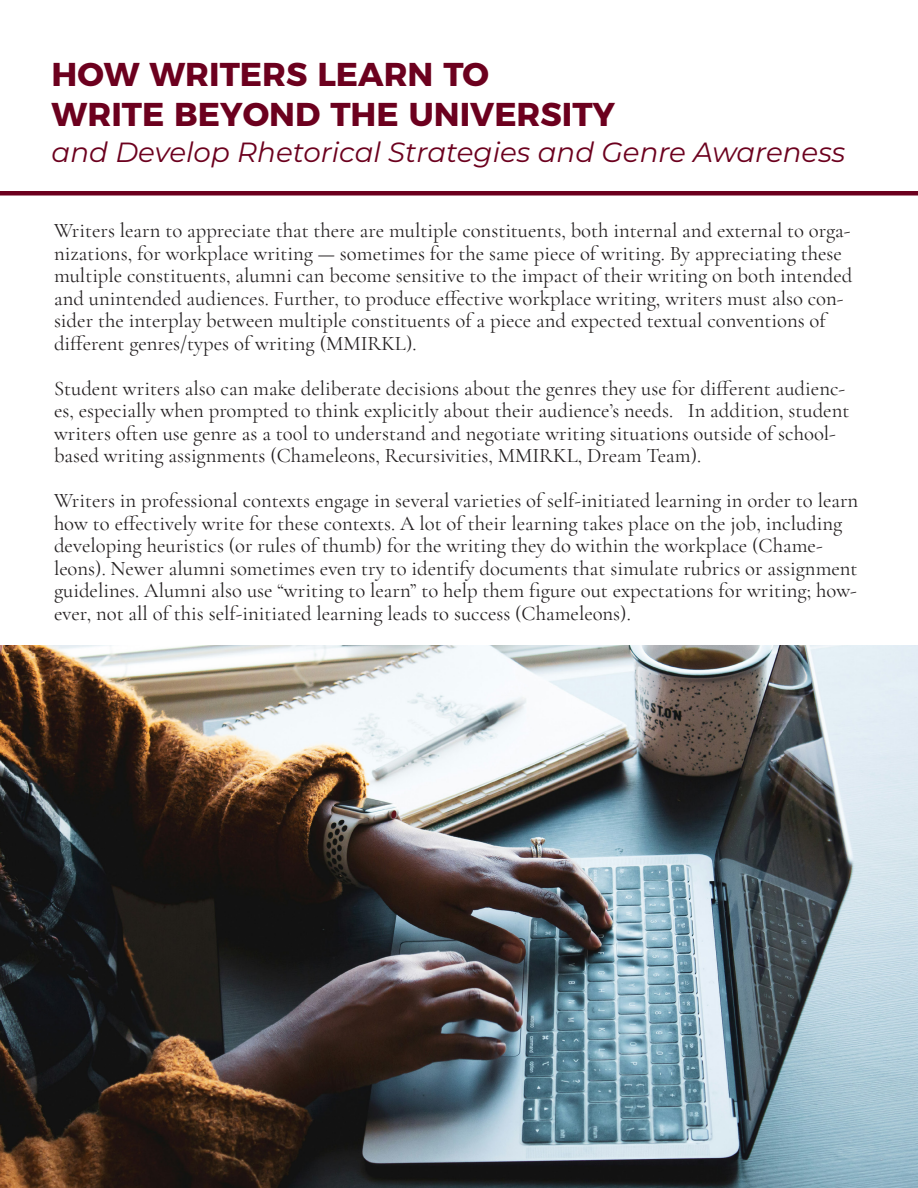
<style>
.page{position:relative;width:918px;height:1188px;background:#fff}
.page>*{position:absolute;margin:0;border:0;box-sizing:border-box;transform-origin:0 0}
.t1{font:700 33px/39.6px "Montserrat";color:#6c001e}
.t2{font:italic 27.75px "Montserrat";color:#6c001e}
.t3{font:20.7px/22.5px "Cormorant Garamond";color:#231f20}
</style>
<div class="page">
<div style="left:0;top:191px;width:918px;height:5px;background:#6c001e"></div>
<img style="left:0;top:646px;width:918px;height:542px">
<h1 class="t1" style="left:52px;top:52px;width:565px">HOW WRITERS LEARN TO<br>WRITE BEYOND THE UNIVERSITY</h1>
<h2 class="t2" style="left:52px;top:133px;width:795px">and Develop Rhetorical Strategies and Genre Awareness</h2>
<p class="t3" style="left:54px;top:219px;width:800px">Writers learn to appreciate that there are multiple constituents, both internal and external to orga&shy;nizations, for workplace writing — sometimes for the same piece of writing. By appreciating these multiple constituents, alumni can become sensitive to the impact of their writing on both intended and unintended audiences. Further, to produce effective workplace writing, writers must also con&shy;sider the interplay between multiple constituents of a piece and expected textual conventions of different genres/types of writing (MMIRKL).</p>
<p class="t3" style="left:54px;top:377px;width:797px">Student writers also can make deliberate decisions about the genres they use for different audienc&shy;es, especially when prompted to think explicitly about their audience’s needs. In addition, student writers often use genre as a tool to understand and negotiate writing situations outside of school&shy;based writing assignments (Chameleons, Recursivities, MMIRKL, Dream Team).</p>
<p class="t3" style="left:54px;top:489px;width:806px">Writers in professional contexts engage in several varieties of self-initiated learning in order to learn how to effectively write for these contexts. A lot of their learning takes place on the job, including developing heuristics (or rules of thumb) for the writing they do within the workplace (Chame&shy;leons). Newer alumni sometimes even try to identify documents that simulate rubrics or assignment guidelines. Alumni also use “writing to learn” to help them figure out expectations for writing; how&shy;ever, not all of this self-initiated learning leads to success (Chameleons).</p>
</div>
